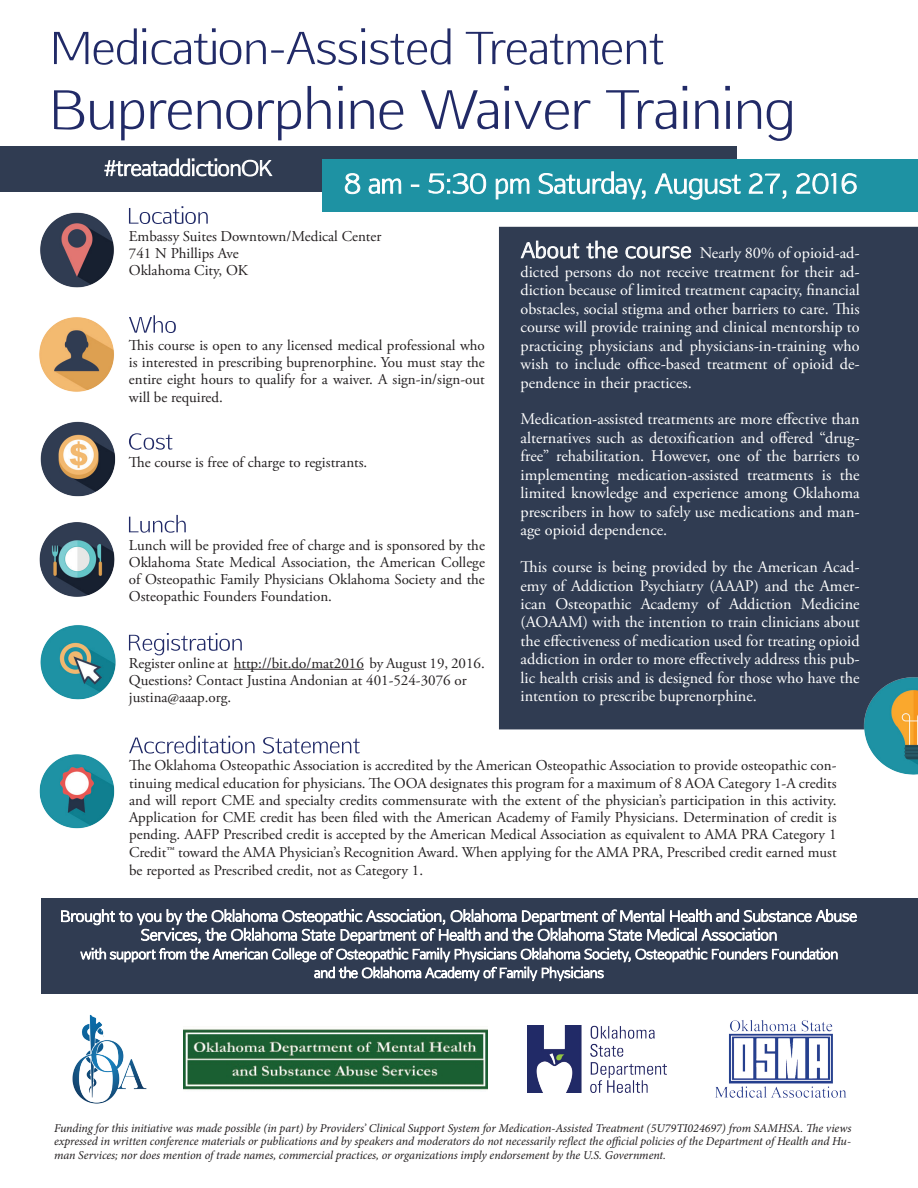
<style>
.page{position:relative;width:918px;height:1188px;background:#fff}
.page>*{position:absolute;margin:0;border:0;box-sizing:border-box;transform-origin:0 0}
.t1{font:21px "Aftasans";letter-spacing:.03em;color:#fff}
.t2{font:16.2px/18.5px "Adobe Garamond Pro";color:#fff;text-align:justify}
.t3{font:15px/17.2px "Adobe Garamond Pro";color:#231f20;text-align:justify}
.t4{font:italic 12px/13.5px "Minion Pro";letter-spacing:-.005em;color:#231f20;text-align:justify}
</style>
<div class="page">
<div style="left:41px;top:898px;width:877px;height:96px;background:#303c52"></div>
<svg style="left:54px;top:28px;width:609px;height:37px"></svg>
<svg style="left:54px;top:86px;width:738px;height:55px"></svg>
<svg style="left:61px;top:909px;width:796px;height:72px"></svg>
<img style="left:715px;top:1020px;width:132px;height:78px">
<img style="left:183px;top:1029px;width:305px;height:61px">
<img style="left:527px;top:1025px;width:139px;height:67px">
<img style="left:72px;top:1014px;width:75px;height:90px">
<svg style="left:129px;top:736px;width:231px;height:18px"></svg>
<img style="left:39px;top:754px;width:76px;height:75px">
<svg style="left:129px;top:433px;width:43px;height:17px"></svg>
<img style="left:40px;top:421px;width:76px;height:76px">
<div style="left:499px;top:227px;width:419px;height:502px;background:#303c52"></div>
<svg style="left:520px;top:240px;width:60px;height:19px"></svg>
<svg style="left:586px;top:240px;width:32px;height:19px"></svg>
<svg style="left:625px;top:246px;width:67px;height:13px"></svg>
<img style="left:852px;top:665px;width:66px;height:110px">
<svg style="left:129px;top:515px;width:57px;height:18px"></svg>
<img style="left:39px;top:522px;width:76px;height:75px">
<hr style="left:234px;top:669px;width:130px;height:1px;background:#231f20">
<svg style="left:129px;top:633px;width:113px;height:22px"></svg>
<img style="left:40px;top:625px;width:76px;height:75px">
<div style="left:0;top:146px;width:737px;height:46px;background:#303c52"></div>
<img style="left:40px;top:212px;width:74px;height:76px">
<svg style="left:129px;top:206px;width:79px;height:18px"></svg>
<img style="left:39px;top:317px;width:75px;height:75px">
<svg style="left:129px;top:315px;width:47px;height:18px"></svg>
<div style="left:323px;top:159px;width:595px;height:53px;background:#1e92a3"></div>
<svg style="left:345px;top:171px;width:512px;height:29px"></svg>
<svg style="left:105px;top:159px;width:167px;height:17px"></svg>
<p class="t3" style="left:129px;top:228px;width:254px">Embassy Suites Downtown/Medical Center</p>
<p class="t3" style="left:129px;top:245px;width:111px">741 N Phillips Ave</p>
<p class="t3" style="left:129px;top:263px;width:121px">Oklahoma City, OK</p>
<p class="t3" style="left:129px;top:337px;width:357px">This course is open to any licensed medical professional who is interested in prescribing buprenorphine. You must stay the entire eight hours to qualify for a waiver. A sign-in/sign-out will be required.</p>
<p class="t3" style="left:129px;top:454px;width:240px">The course is free of charge to registrants.</p>
<p class="t3" style="left:129px;top:537px;width:358px">Lunch will be provided free of charge and is sponsored by the Oklahoma State Medical Association, the American College of Osteopathic Family Physicians Oklahoma Society and the Osteopathic Founders Foundation.</p>
<p class="t3" style="left:129px;top:655px;width:357px">Register online at http://bit.do/mat2016 by August 19, 2016.<br>Questions? Contact Justina Andonian at 401-524-3076 or</p>
<p class="t3" style="left:129px;top:689px;width:104px">justina@aaap.org.</p>
<p class="t1" style="left:521px;top:237px;width:172px">About the course</p>
<p class="t2" style="left:521px;top:245px;width:341px;text-indent:179px">Nearly 80% of opioid-ad&shy;dicted persons do not receive treatment for their ad&shy;diction because of limited treatment capacity, financial obstacles, social stigma and other barriers to care. This course will provide training and clinical mentorship to practicing physicians and physicians-in-training who wish to include office-based treatment of opioid de&shy;pendence in their practices.</p>
<p class="t2" style="left:521px;top:411px;width:341px">Medication-assisted treatments are more effective than alternatives such as detoxification and offered “drug&shy;free” rehabilitation. However, one of the barriers to implementing medication-assisted treatments is the limited knowledge and experience among Oklahoma prescribers in how to safely use medications and man&shy;age opioid dependence.</p>
<p class="t2" style="left:521px;top:558px;width:341px">This course is being provided by the American Acad&shy;emy of Addiction Psychiatry (AAAP) and the Amer&shy;ican Osteopathic Academy of Addiction Medicine (AOAAM) with the intention to train clinicians about the effectiveness of medication used for treating opioid addiction in order to more effectively address this pub&shy;lic health crisis and is designed for those who have the intention to prescribe buprenorphine.</p>
<p class="t3" style="left:129px;top:758px;width:709px">The Oklahoma Osteopathic Association is accredited by the American Osteopathic Association to provide osteopathic con&shy;tinuing medical education for physicians. The OOA designates this program for a maximum of 8 AOA Category 1-A credits and will report CME and specialty credits commensurate with the extent of the physician’s participation in this activity.<br>Application for CME credit has been filed with the American Academy of Family Physicians. Determination of credit is pending. AAFP Prescribed credit is accepted by the American Medical Association as equivalent to AMA PRA Category 1<br>Credit™ toward the AMA Physician’s Recognition Award. When applying for the AMA PRA, Prescribed credit earned must be reported as Prescribed credit, not as Category 1.</p>
<p class="t4" style="left:54px;top:1121px;width:799px">Funding for this initiative was made possible (in part) by Providers’ Clinical Support System for Medication-Assisted Treatment (5U79TI024697) from SAMHSA. The views expressed in written conference materials or publications and by speakers and moderators do not necessarily reflect the official policies of the Department of Health and Hu&shy;man Services; nor does mention of trade names, commercial practices, or organizations imply endorsement by the U.S. Government.</p>
</div>
